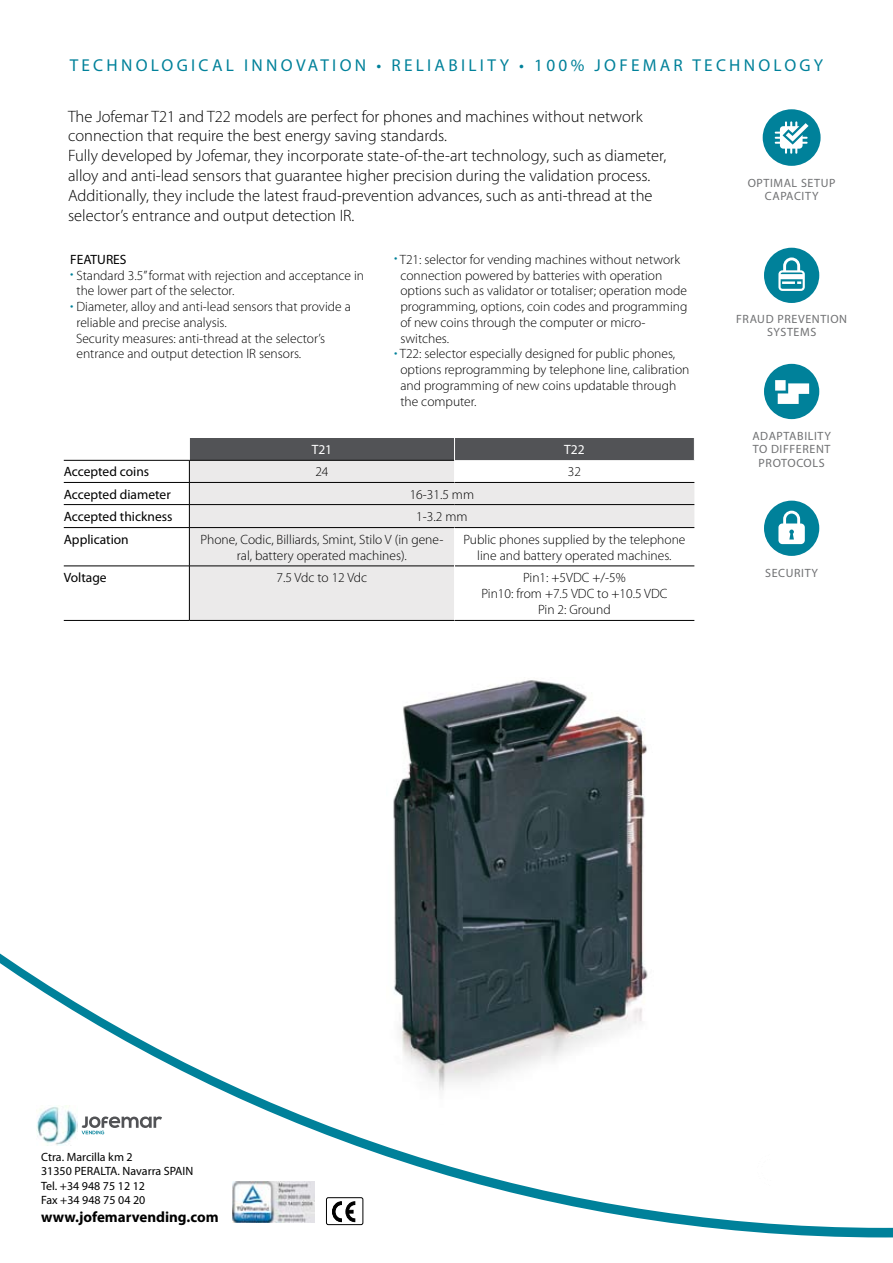
<style>
.page{position:relative;width:893px;height:1263px;background:#fff}
.page>*{position:absolute;margin:0;border:0;box-sizing:border-box;transform-origin:0 0}
.t1{font:17.25px "Myriad Pro";letter-spacing:.19em;color:#00819a}
.t2{font:300 16.5px/19.8px "Myriad Pro";color:#000}
.t3{font:700 15px "Myriad Pro";color:#000}
.t4{font:300 13.5px/15.8px "Myriad Pro";color:#000}
.t5{font:13.5px "Myriad Pro";color:#000}
.t6{font:13.5px "Myriad Pro";color:#fff}
.t7{font:12px/13.5px "Myriad Pro";letter-spacing:.05em;color:#707173;text-align:center}
.t8{font:12px/14.4px "Myriad Pro";color:#000}
.s1{color:#00819a}
</style>
<div class="page">
<svg style="left:0;top:953px;width:893px;height:284px"></svg>
<svg style="left:756px;top:1153px;width:37px;height:34px"></svg>
<div style="left:748px;top:1148px;width:56px;height:42px;border:1px solid #fff;border-radius:3px"></div>
<svg style="left:230px;top:1179px;width:86px;height:46px"></svg>
<img style="left:232px;top:1182px;width:82px;height:40px">
<div style="left:326px;top:1197px;width:37px;height:28px;border:1px solid #000;border-radius:2px"></div>
<svg style="left:332px;top:1201px;width:24px;height:21px"></svg>
<img style="left:387px;top:680px;width:280px;height:444px">
<hr style="left:64px;top:460px;width:125px;height:1px;background:#000">
<hr style="left:64px;top:482px;width:125px;height:1px;background:#000">
<hr style="left:64px;top:504px;width:125px;height:1px;background:#000">
<hr style="left:64px;top:527px;width:125px;height:1px;background:#000">
<hr style="left:64px;top:566px;width:125px;height:1px;background:#000">
<hr style="left:64px;top:620px;width:125px;height:1px;background:#000">
<hr style="left:189px;top:620px;width:265px;height:1px;background:#000">
<hr style="left:454px;top:620px;width:240px;height:1px;background:#000">
<svg style="left:189px;top:438px;width:506px;height:182px"></svg>
<hr style="left:454px;top:528px;width:1px;height:38px;background:#fff">
<hr style="left:454px;top:566px;width:1px;height:54px;background:#fff">
<img style="left:37px;top:1105px;width:40px;height:41px">
<svg style="left:82px;top:1116px;width:80px;height:18px"></svg>
<svg style="left:764px;top:501px;width:55px;height:55px"></svg>
<svg style="left:764px;top:364px;width:55px;height:55px"></svg>
<svg style="left:764px;top:248px;width:55px;height:55px"></svg>
<svg style="left:763px;top:109px;width:58px;height:57px"></svg>
<p class="t1" style="left:70px;top:55px;width:755px">TECHNOLOGICAL INNOVATION • RELIABILITY • 100% JOFEMAR TECHNOLOGY</p>
<p class="t2" style="left:68px;top:106px;width:600px">The Jofemar T21 and T22 models are perfect for phones and machines without network connection that require the best energy saving standards.<br>Fully developed by Jofemar, they incorporate state-of-the-art technology, such as diameter, alloy and anti-lead sensors that guarantee higher precision during the validation process.<br>Additionally, they include the latest fraud-prevention advances, such as anti-thread at the selector’s entrance and output detection IR.</p>
<p class="t5" style="left:70px;top:251px;width:58px">FEATURES</p>
<p class="t4" style="left:77px;top:267px;width:289px;text-indent:-6px"><span class="s1">•</span> Standard 3.5” format with rejection and acceptance in the lower part of the selector.</p>
<p class="t4" style="left:76px;top:299px;width:276px;text-indent:-6px"><span class="s1">•</span> Diameter, alloy and anti-lead sensors that provide a reliable and precise analysis.<br>Security measures: anti-thread at the selector’s entrance and output detection IR sensors.</p>
<p class="t4" style="left:400px;top:252px;width:288px;text-indent:-6px"><span class="s1">•</span> T21: selector for vending machines without network connection powered by batteries with operation options such as validator or totaliser; operation mode programming, options, coin codes and programming of new coins through the computer or micro&shy;switches.</p>
<p class="t4" style="left:400px;top:346px;width:291px;text-indent:-6px"><span class="s1">•</span> T22: selector especially designed for public phones, options reprogramming by telephone line, calibration and programming of new coins updatable through the computer.</p>
<p class="t6" style="left:312px;top:441px;width:22px">T21</p>
<p class="t6" style="left:564px;top:441px;width:22px">T22</p>
<p class="t5" style="left:64px;top:464px;width:87px">Accepted coins</p>
<p class="t4" style="left:315px;top:464px;width:15px">24</p>
<p class="t4" style="left:568px;top:464px;width:15px">32</p>
<p class="t5" style="left:64px;top:486px;width:108px">Accepted diameter</p>
<p class="t4" style="left:410px;top:486px;width:66px">16-31.5 mm</p>
<p class="t5" style="left:64px;top:508px;width:110px">Accepted thickness</p>
<p class="t4" style="left:416px;top:508px;width:53px">1-3.2 mm</p>
<p class="t5" style="left:64px;top:531px;width:66px">Application</p>
<p class="t4" style="left:200px;top:531px;width:244px;line-height:16.2px;text-align:center">Phone, Codic, Billiards, Smint, Stilo V (in gene&shy;ral, battery operated machines).</p>
<p class="t4" style="left:463px;top:531px;width:223px;line-height:16.2px;text-align:center">Public phones supplied by the telephone line and battery operated machines.</p>
<p class="t5" style="left:64px;top:569px;width:44px">Voltage</p>
<p class="t4" style="left:277px;top:570px;width:92px">7.5 Vdc to 12 Vdc</p>
<p class="t4" style="left:481px;top:570px;width:188px;line-height:16.2px;text-align:center">Pin1: +5VDC +/-5%<br>Pin10: from +7.5 VDC to +10.5 VDC<br>Pin 2: Ground</p>
<p class="t7" style="left:748px;top:176px;width:89px">OPTIMAL SETUP<br>CAPACITY</p>
<p class="t7" style="left:736px;top:312px;width:113px">FRAUD PREVENTION<br>SYSTEMS</p>
<p class="t7" style="left:752px;top:429px;width:80px">ADAPTABILITY<br>TO DIFFERENT<br>PROTOCOLS</p>
<p class="t7" style="left:765px;top:566px;width:54px">SECURITY</p>
<p class="t8" style="left:41px;top:1149px;width:154px">Ctra. Marcilla km 2<br>31350 PERALTA. Navarra SPAIN<br>Tel. +34 948 75 12 12<br>Fax +34 948 75 04 20</p>
<p class="t3" style="left:41px;top:1207px;width:179px">www.jofemarvending.com</p>
</div>
